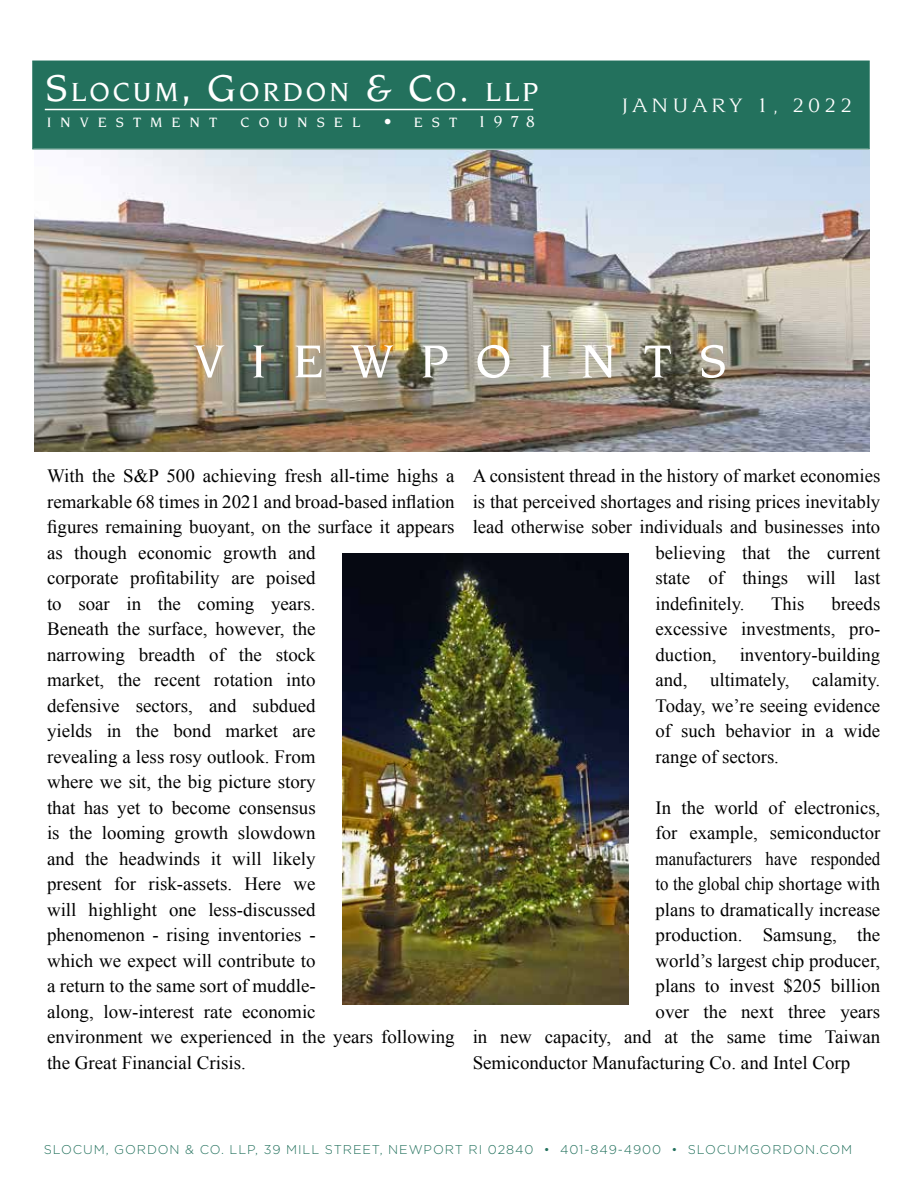
<style>
.page{position:relative;width:918px;height:1188px;background:#fff}
.page>*{position:absolute;margin:0;border:0;box-sizing:border-box;transform-origin:0 0}
.t1{font:500 49.95px "Novarese Std";letter-spacing:.54em;color:#fff}
.t2{font:500 28.35px "Novarese Std";letter-spacing:.1em;color:#fff}
.t3{font:21px "Novarese";letter-spacing:.16em;color:#fff;scale:1.15 1}
.t4{font:18.75px/25.5px "Times New Roman";color:#000}
.t5{font:18.75px "Times New Roman";color:#000;scale:.9 1}
.t6{font:500 17.25px "Novarese Std";color:#fff}
.t7{font:500 14.7px "Novarese Std";letter-spacing:.615em;color:#fff}
.t8{font:300 12.75px "Gotham";letter-spacing:.07em;color:#23715d}
.s1{font-size:40.5px}
.s2{font-size:14.7px}
</style>
<div class="page">
<div style="left:32px;top:61px;width:838px;height:88px;background:#23715d"></div>
<div style="left:33px;top:62px;width:835px;height:86px;border:1px solid #23715d"></div>
<img style="left:35px;top:151px;width:834px;height:300px">
<hr style="left:45px;top:109px;width:488px;height:1px;background:#fff">
<img style="left:343px;top:553px;width:286px;height:451px">
<h2 class="t2" style="left:46px;top:76px;width:494px"><span class="s1">S</span>LOCUM<span class="s1">, G</span>ORDON <span class="s1">&amp; C</span>O<span class="s1">.</span> LLP</h2>
<p class="t7" style="left:47px;top:115px;width:172px">INVESTMENT</p>
<p class="t7" style="left:241px;top:115px;width:121px">COUNSEL</p>
<p class="t6" style="left:383px;top:112px;width:153px">• <span class="s2">EST</span> 1978</p>
<p class="t3" style="left:622px;top:94px;width:202px">JANUARY 1, 2022</p>
<h1 class="t1" style="left:194px;top:333px;width:535px">VIEWPOINTS</h1>
<p class="t4" style="left:47px;top:463px;width:409px">With the S&amp;P 500 achieving fresh all-time highs a remarkable 68 times in 2021 and broad-based inflation figures remaining buoyant, on the surface it appears as though economic growth and<br>corporate profitability are poised<br>to soar in the coming years.<br>Beneath the surface, however, the<br>narrowing breadth of the stock<br>market, the recent rotation into<br>defensive sectors, and subdued<br>yields in the bond market are<br>revealing a less rosy outlook. From<br>where we sit, the big picture story<br>that has yet to become consensus<br>is the looming growth slowdown<br>and the headwinds it will likely<br>present for risk-assets. Here we<br>will highlight one less-discussed<br>phenomenon - rising inventories -<br>which we expect will contribute to<br>a return to the same sort of muddle-<br>along, low-interest rate economic<br>environment we experienced in the years following the Great Financial Crisis.</p>
<p class="t4" style="left:473px;top:463px;width:409px">A consistent thread in the history of market economies</p>
<p class="t4" style="left:473px;top:489px;width:409px">is that perceived shortages and rising prices inevitably</p>
<p class="t4" style="left:473px;top:514px;width:409px">lead otherwise sober individuals and businesses into</p>
<p class="t4" style="left:656px;top:540px;width:226px">believing that the current</p>
<p class="t4" style="left:656px;top:565px;width:226px">state of things will last</p>
<p class="t4" style="left:656px;top:591px;width:90px">indefinitely.</p>
<p class="t4" style="left:771px;top:591px;width:35px">This</p>
<p class="t4" style="left:656px;top:591px;width:226px;text-align:justify;text-indent:176px">breeds excessive investments, pro&shy;duction, inventory-building and, ultimately, calamity.<br>Today, we’re seeing evidence of such behavior in a wide range of sectors.</p>
<p class="t4" style="left:656px;top:795px;width:226px">In the world of electronics,</p>
<p class="t4" style="left:656px;top:820px;width:226px">for example, semiconductor</p>
<p class="t5" style="left:656px;top:846px;width:251px">manufacturers have responded</p>
<p class="t5" style="left:656px;top:872px;width:251px">to the global chip shortage with</p>
<p class="t4" style="left:656px;top:897px;width:226px">plans to dramatically increase</p>
<p class="t4" style="left:656px;top:922px;width:226px">production. Samsung, the</p>
<p class="t4" style="left:656px;top:948px;width:226px">world’s largest chip producer,</p>
<p class="t4" style="left:656px;top:973px;width:226px">plans to invest $205 billion</p>
<p class="t4" style="left:656px;top:999px;width:226px">over the next three years</p>
<p class="t4" style="left:473px;top:1024px;width:409px">in new capacity, and at the same time Taiwan</p>
<p class="t4" style="left:473px;top:1050px;width:379px">Semiconductor Manufacturing Co. and Intel Corp</p>
<p class="t8" style="left:44px;top:1141px;width:810px">SLOCUM, GORDON &amp; CO. LLP, 39 MILL STREET, NEWPORT RI 02840 • 401-849-4900 • SLOCUMGORDON.COM</p>
</div>
